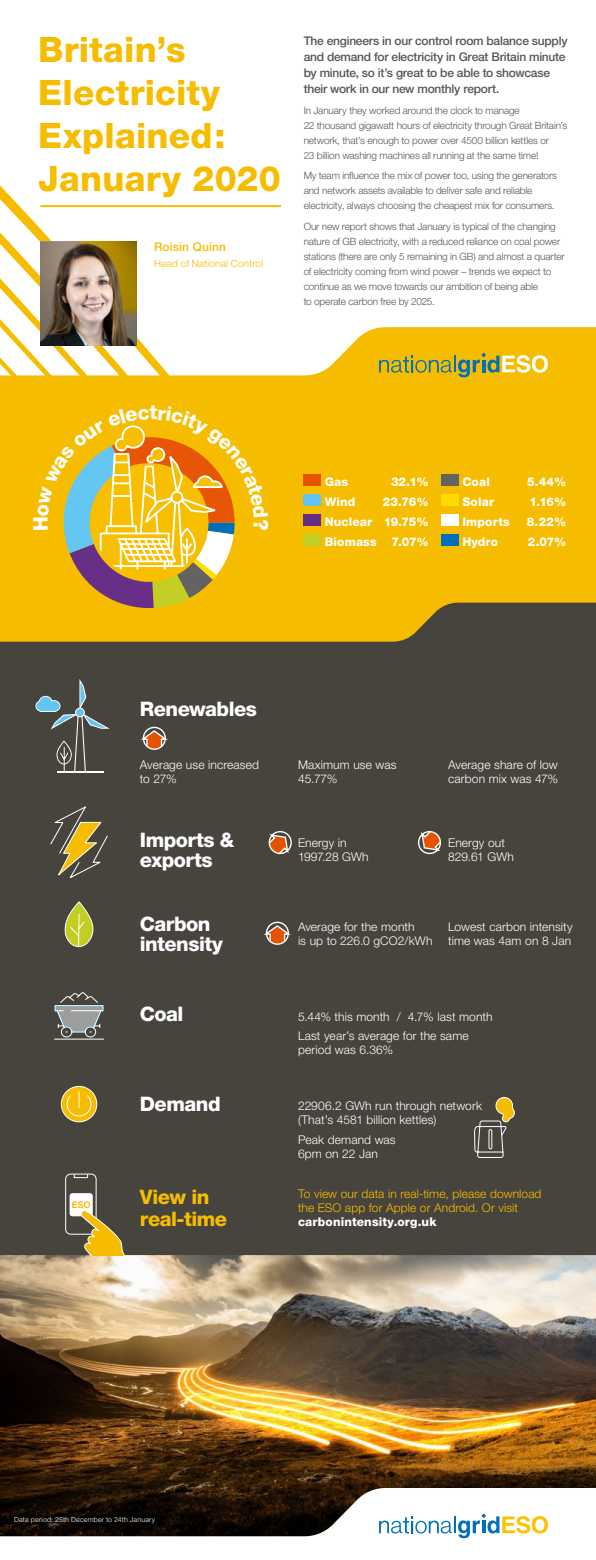
<style>
.page{position:relative;width:596px;height:1560px;background:#fff}
.page>*{position:absolute;margin:0;border:0;box-sizing:border-box;transform-origin:0 0}
.t1{font:800 35px/43px "Helvetica Neue CE";letter-spacing:.005em;color:#f6bd00}
.t2{font:800 20px/20px "Helvetica Neue CE";letter-spacing:-.025em;color:#fff}
.t3{font:800 20px/22px "Helvetica Neue CE";letter-spacing:-.025em;color:#f6bd00}
.t4{font:300 12px/14px "Helvetica Neue";letter-spacing:.01em;color:#fff}
.t5{font:500 12px/16px "Helvetica Neue CE";letter-spacing:-.02em;color:#565656}
.t6{font:800 12px/20px "Helvetica Neue CE";letter-spacing:.01em;color:#fff;text-align:justify}
.t7{font:300 12px/14px "Helvetica Neue";letter-spacing:.01em;color:#f6bd00}
.t8{font:500 12px "Helvetica Neue CE";letter-spacing:.01em;color:#f6bd00}
.t9{font:300 10px/15px "Helvetica Neue";letter-spacing:-.015em;color:#565656}
.t10{font:300 10px "Helvetica Neue";letter-spacing:.015em;color:#f6bd00}
.t11{font:300 7px "Helvetica Neue";letter-spacing:.03em;color:#fff}
</style>
<div class="page">
<img style="left:0;top:1254px;width:595px;height:233px">
<svg style="left:0;top:185px;width:202px;height:142px"></svg>
<svg style="left:0;top:327px;width:595px;height:275px;background:#f6c520"></svg>
<div style="left:0;top:602px;width:595px;height:652px;background:#47443e"></div>
<div style="left:303px;top:474px;width:17px;height:11px;background:#e45400"></div>
<div style="left:303px;top:494px;width:17px;height:11px;background:#60c6f1"></div>
<div style="left:303px;top:514px;width:17px;height:11px;background:#652c87"></div>
<div style="left:303px;top:534px;width:17px;height:11px;background:#c2ce22"></div>
<div style="left:441px;top:474px;width:17px;height:11px;background:#636362"></div>
<div style="left:441px;top:494px;width:17px;height:11px;background:#fdda00"></div>
<div style="left:441px;top:514px;width:17px;height:11px;background:#fff"></div>
<div style="left:441px;top:534px;width:17px;height:11px;background:#0070ba"></div>
<hr style="left:40px;top:205px;width:241px;height:2px;background:#f6bd00">
<img style="left:40px;top:241px;width:96px;height:104px">
<svg style="left:35px;top:678px;width:75px;height:94px;background:#565a58"></svg>
<svg style="left:53px;top:991px;width:52px;height:49px;background:#787a78"></svg>
<svg style="left:261px;top:924px;width:32px;height:20px"></svg>
<div style="left:266px;top:921px;width:23px;height:23px;border:1px solid #fff;border-radius:50%"></div>
<svg style="left:138px;top:729px;width:32px;height:20px"></svg>
<div style="left:143px;top:726px;width:23px;height:23px;border:1px solid #fff;border-radius:50%"></div>
<svg style="left:267px;top:828px;width:27px;height:28px"></svg>
<svg style="left:415px;top:828px;width:27px;height:28px"></svg>
<svg style="left:473px;top:1096px;width:42px;height:146px;background:#585245"></svg>
<svg style="left:0;top:1487px;width:595px;height:52px"></svg>
<svg style="left:65px;top:900px;width:29px;height:47px"></svg>
<svg style="left:49px;top:804px;width:60px;height:76px;background:#706544"></svg>
<svg style="left:61px;top:1086px;width:36px;height:35px"></svg>
<div style="left:61px;top:1085px;width:36px;height:37px;border:1px solid #fff;border-radius:50%"></div>
<svg style="left:66px;top:1091px;width:27px;height:27px"></svg>
<div style="left:70px;top:1192px;width:23px;height:24px;background:#fff;border-radius:3px"></div>
<div style="left:65px;top:1173px;width:32px;height:61px;border:1px solid #fff;border-radius:5px"></div>
<svg style="left:72px;top:1201px;width:54px;height:53px;background:#988442"></svg>
<svg style="left:379px;top:1513px;width:168px;height:24px"></svg>
<svg style="left:379px;top:352px;width:168px;height:25px;background:#cbb539"></svg>
<div style="left:9px;top:1510px;width:152px;height:18px;background:#000;opacity:.75"></div>
<svg style="left:33px;top:406px;width:235px;height:202px;background:#e2b42e"></svg>
<h1 class="t1" style="left:38px;top:28px;width:244px">Britain’s<br>Electricity<br>Explained:<br>January 2020</h1>
<p class="t8" style="left:154px;top:239px;width:73px">Roisin Quinn</p>
<p class="t10" style="left:154px;top:257px;width:110px">Head of National Control</p>
<p class="t5" style="left:303px;top:33px;width:265px">The engineers in our control room balance supply and demand for electricity in Great Britain minute by minute, so it’s great to be able to showcase their work in our new monthly report.</p>
<p class="t9" style="left:303px;top:102px;width:265px">In January they worked around the clock to manage<br>22 thousand gigawatt hours of electricity through Great Britain’s network, that’s enough to power over 4500 billion kettles or<br>23 billion washing machines all running at the same time!</p>
<p class="t9" style="left:303px;top:168px;width:254px">My team influence the mix of power too, using the generators and network assets available to deliver safe and reliable electricity, always choosing the cheapest mix for consumers.</p>
<p class="t9" style="left:303px;top:219px;width:262px">Our new report shows that January is typical of the changing nature of GB electricity, with a reduced reliance on coal power stations (there are only 5 remaining in GB) and almost a quarter of electricity coming from wind power – trends we expect to continue as we move towards our ambition of being able<br>to operate carbon free by 2025.</p>
<p class="t6" style="left:324px;top:471px;width:25px">Gas</p>
<p class="t6" style="left:391px;top:471px;width:39px">32.1%</p>
<p class="t6" style="left:324px;top:491px;width:32px">Wind</p>
<p class="t6" style="left:324px;top:491px;width:105px;text-indent:58px">23.76% Nuclear 19.75% Biomass 7.07%</p>
<p class="t6" style="left:462px;top:471px;width:29px">Coal</p>
<p class="t6" style="left:527px;top:471px;width:41px">5.44%</p>
<p class="t6" style="left:462px;top:491px;width:33px">Solar</p>
<p class="t6" style="left:529px;top:491px;width:38px">1.16%</p>
<p class="t6" style="left:462px;top:511px;width:49px">Imports</p>
<p class="t6" style="left:526px;top:511px;width:41px">8.22%</p>
<p class="t6" style="left:462px;top:531px;width:37px">Hydro</p>
<p class="t6" style="left:527px;top:531px;width:40px">2.07%</p>
<h2 class="t2" style="left:140px;top:698px;width:118px">Renewables</h2>
<p class="t4" style="left:140px;top:757px;width:120px">Average use increased to 27%</p>
<p class="t4" style="left:298px;top:757px;width:100px">Maximum use was<br>45.77%</p>
<p class="t4" style="left:448px;top:757px;width:111px">Average share of low carbon mix was 47%</p>
<h2 class="t2" style="left:140px;top:830px;width:96px">Imports &amp; exports</h2>
<p class="t4" style="left:298px;top:835px;width:72px">Energy in<br>1997.28 GWh</p>
<p class="t4" style="left:448px;top:835px;width:67px">Energy out<br>829.61 GWh</p>
<h2 class="t2" style="left:140px;top:914px;width:84px">Carbon intensity</h2>
<p class="t4" style="left:298px;top:919px;width:136px">Average for the month<br>is up to 226.0 gCO2/kWh</p>
<p class="t4" style="left:448px;top:919px;width:126px">Lowest carbon intensity time was 4am on 8 Jan</p>
<h2 class="t2" style="left:140px;top:1003px;width:45px">Coal</h2>
<p class="t4" style="left:298px;top:1006px;width:196px;line-height:19.7px">5.44% this month / 4.7% last month<br>Last year’s average for the same</p>
<p class="t4" style="left:298px;top:1042px;width:97px">period was 6.36%</p>
<h2 class="t2" style="left:140px;top:1093px;width:82px">Demand</h2>
<p class="t4" style="left:298px;top:1098px;width:185px">22906.2 GWh run through network (That’s 4581 billion kettles)</p>
<p class="t4" style="left:298px;top:1132px;width:99px">Peak demand was<br>6pm on 22 Jan</p>
<h2 class="t3" style="left:140px;top:1185px;width:89px">View in real-time</h2>
<p class="t7" style="left:298px;top:1186px;width:245px">To view our data in real-time, please download the ESO app for Apple or Android. Or visit</p>
<p class="t6" style="left:298px;top:1211px;width:140px">carbonintensity.org.uk</p>
<p class="t11" style="left:14px;top:1514px;width:142px">Data period: 25th December to 24th January</p>
</div>
